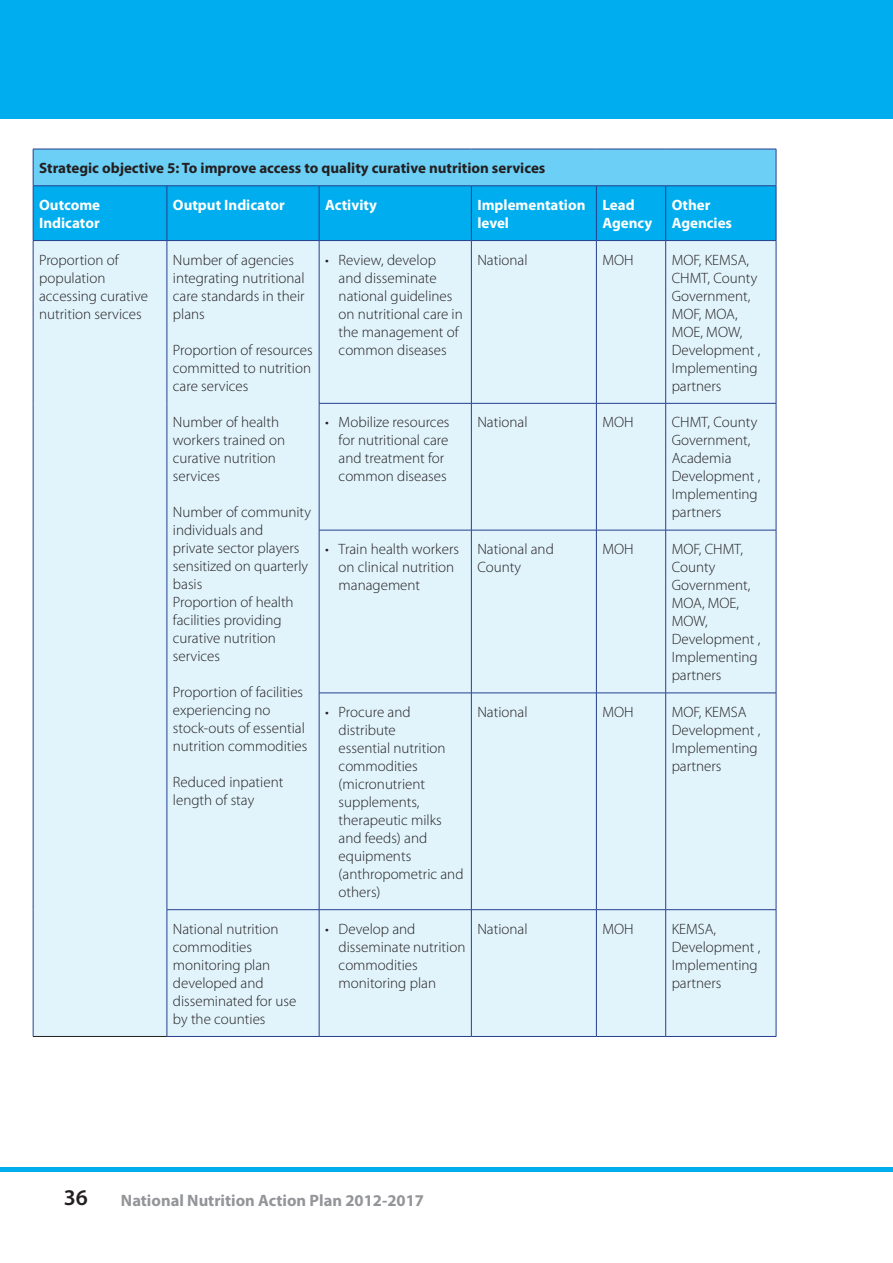
<style>
.page{position:relative;width:893px;height:1263px;background:#fff}
.page>*{position:absolute;margin:0;border:0;box-sizing:border-box;transform-origin:0 0}
.t1{font:600 22.5px "Myriad Pro";color:#231f20}
.t2{font:700 16.5px "Myriad Pro";color:#939598}
.t3{font:300 15px/18px "Myriad Pro";color:#231f20}
.t4{font:700 15px/18px "Myriad Pro";color:#fff}
.t5{font:700 15px "Myriad Pro";color:#231f20}
</style>
<div class="page">
<div style="left:0;top:0;width:893px;height:119px;background:#00aeef"></div>
<hr style="left:0;top:1168px;width:893px;height:4px;background:#00aeef">
<div style="left:33px;top:149px;width:743px;height:37px;background:#6bcff6"></div>
<div style="left:34px;top:187px;width:742px;height:53px;background:#00aeef"></div>
<div style="left:34px;top:241px;width:742px;height:795px;background:#e1f4fc"></div>
<hr style="left:33px;top:149px;width:134px;height:1px;background:#253f8e">
<hr style="left:33px;top:149px;width:1px;height:37px;background:#253f8e">
<hr style="left:167px;top:149px;width:152px;height:1px;background:#253f8e">
<hr style="left:319px;top:149px;width:152px;height:1px;background:#253f8e">
<hr style="left:471px;top:149px;width:125px;height:1px;background:#253f8e">
<hr style="left:596px;top:149px;width:70px;height:1px;background:#253f8e">
<hr style="left:666px;top:149px;width:110px;height:1px;background:#253f8e">
<hr style="left:776px;top:149px;width:1px;height:37px;background:#253f8e">
<hr style="left:33px;top:186px;width:134px;height:1px;background:#253f8e">
<hr style="left:33px;top:186px;width:1px;height:54px;background:#253f8e">
<hr style="left:167px;top:186px;width:152px;height:1px;background:#253f8e">
<hr style="left:167px;top:186px;width:1px;height:54px;background:#253f8e">
<hr style="left:319px;top:186px;width:152px;height:1px;background:#253f8e">
<hr style="left:319px;top:186px;width:1px;height:54px;background:#253f8e">
<hr style="left:471px;top:186px;width:125px;height:1px;background:#253f8e">
<hr style="left:471px;top:186px;width:1px;height:54px;background:#253f8e">
<hr style="left:596px;top:186px;width:70px;height:1px;background:#253f8e">
<hr style="left:596px;top:186px;width:1px;height:54px;background:#253f8e">
<hr style="left:666px;top:186px;width:110px;height:1px;background:#253f8e">
<hr style="left:665px;top:186px;width:1px;height:54px;background:#253f8e">
<hr style="left:776px;top:186px;width:1px;height:54px;background:#253f8e">
<hr style="left:33px;top:240px;width:134px;height:1px;background:#253f8e">
<hr style="left:33px;top:241px;width:1px;height:162px;background:#253f8e">
<hr style="left:167px;top:240px;width:152px;height:1px;background:#253f8e">
<hr style="left:167px;top:241px;width:1px;height:162px;background:#253f8e">
<hr style="left:33px;top:403px;width:1px;height:127px;background:#253f8e">
<hr style="left:167px;top:403px;width:1px;height:127px;background:#253f8e">
<hr style="left:33px;top:530px;width:1px;height:163px;background:#253f8e">
<hr style="left:167px;top:530px;width:1px;height:163px;background:#253f8e">
<hr style="left:33px;top:693px;width:1px;height:217px;background:#253f8e">
<hr style="left:167px;top:693px;width:1px;height:216px;background:#253f8e">
<hr style="left:33px;top:910px;width:1px;height:126px;background:#253f8e">
<hr style="left:167px;top:909px;width:152px;height:1px;background:#253f8e">
<hr style="left:167px;top:910px;width:1px;height:126px;background:#253f8e">
<hr style="left:167px;top:1036px;width:152px;height:1px;background:#253f8e">
<hr style="left:33px;top:1036px;width:134px;height:1px;background:#231f20">
<hr style="left:319px;top:240px;width:152px;height:1px;background:#253f8e">
<hr style="left:319px;top:241px;width:1px;height:162px;background:#253f8e">
<hr style="left:471px;top:240px;width:125px;height:1px;background:#253f8e">
<hr style="left:471px;top:241px;width:1px;height:162px;background:#253f8e">
<hr style="left:596px;top:240px;width:70px;height:1px;background:#253f8e">
<hr style="left:596px;top:241px;width:1px;height:162px;background:#253f8e">
<hr style="left:666px;top:240px;width:110px;height:1px;background:#253f8e">
<hr style="left:665px;top:241px;width:1px;height:162px;background:#253f8e">
<hr style="left:776px;top:241px;width:1px;height:162px;background:#253f8e">
<hr style="left:319px;top:403px;width:152px;height:1px;background:#253f8e">
<hr style="left:319px;top:403px;width:1px;height:127px;background:#253f8e">
<hr style="left:471px;top:403px;width:125px;height:1px;background:#253f8e">
<hr style="left:471px;top:403px;width:1px;height:127px;background:#253f8e">
<hr style="left:596px;top:403px;width:70px;height:1px;background:#253f8e">
<hr style="left:596px;top:403px;width:1px;height:127px;background:#253f8e">
<hr style="left:666px;top:403px;width:110px;height:1px;background:#253f8e">
<hr style="left:665px;top:403px;width:1px;height:127px;background:#253f8e">
<hr style="left:776px;top:403px;width:1px;height:127px;background:#253f8e">
<hr style="left:319px;top:530px;width:152px;height:1px;background:#253f8e">
<hr style="left:319px;top:530px;width:1px;height:163px;background:#253f8e">
<hr style="left:471px;top:530px;width:125px;height:1px;background:#253f8e">
<hr style="left:471px;top:530px;width:1px;height:163px;background:#253f8e">
<hr style="left:596px;top:530px;width:70px;height:1px;background:#253f8e">
<hr style="left:596px;top:530px;width:1px;height:163px;background:#253f8e">
<hr style="left:666px;top:530px;width:110px;height:1px;background:#253f8e">
<hr style="left:665px;top:530px;width:1px;height:163px;background:#253f8e">
<hr style="left:776px;top:530px;width:1px;height:163px;background:#253f8e">
<hr style="left:319px;top:693px;width:152px;height:1px;background:#253f8e">
<hr style="left:319px;top:693px;width:1px;height:216px;background:#253f8e">
<hr style="left:471px;top:693px;width:125px;height:1px;background:#253f8e">
<hr style="left:471px;top:693px;width:1px;height:216px;background:#253f8e">
<hr style="left:596px;top:693px;width:70px;height:1px;background:#253f8e">
<hr style="left:596px;top:693px;width:1px;height:216px;background:#253f8e">
<hr style="left:666px;top:693px;width:110px;height:1px;background:#253f8e">
<hr style="left:665px;top:693px;width:1px;height:216px;background:#253f8e">
<hr style="left:776px;top:693px;width:1px;height:216px;background:#253f8e">
<hr style="left:319px;top:909px;width:152px;height:1px;background:#253f8e">
<hr style="left:319px;top:910px;width:1px;height:126px;background:#253f8e">
<hr style="left:471px;top:909px;width:125px;height:1px;background:#253f8e">
<hr style="left:471px;top:910px;width:1px;height:126px;background:#253f8e">
<hr style="left:596px;top:909px;width:70px;height:1px;background:#253f8e">
<hr style="left:596px;top:910px;width:1px;height:126px;background:#253f8e">
<hr style="left:666px;top:909px;width:110px;height:1px;background:#253f8e">
<hr style="left:665px;top:910px;width:1px;height:126px;background:#253f8e">
<hr style="left:776px;top:910px;width:1px;height:126px;background:#253f8e">
<hr style="left:319px;top:1036px;width:152px;height:1px;background:#253f8e">
<hr style="left:471px;top:1036px;width:125px;height:1px;background:#253f8e">
<hr style="left:596px;top:1036px;width:70px;height:1px;background:#253f8e">
<hr style="left:666px;top:1036px;width:110px;height:1px;background:#253f8e">
<p class="t5" style="left:39px;top:158px;width:508px">Strategic objective 5: To improve access to quality curative nutrition services</p>
<p class="t4" style="left:39px;top:195px;width:63px">Outcome<br>Indicator</p>
<p class="t4" style="left:173px;top:195px;width:113px">Output Indicator</p>
<p class="t4" style="left:325px;top:195px;width:53px">Activity</p>
<p class="t4" style="left:477px;top:195px;width:110px">Implementation level</p>
<p class="t4" style="left:602px;top:195px;width:51px">Lead<br>Agency</p>
<p class="t4" style="left:672px;top:195px;width:62px">Other<br>Agencies</p>
<p class="t3" style="left:39px;top:250px;width:110px">Proportion of population accessing curative nutrition services</p>
<p class="t3" style="left:173px;top:250px;width:133px">Number of agencies integrating nutritional care standards in their plans</p>
<p class="t3" style="left:173px;top:340px;width:141px;text-align:justify">Proportion of resources committed to nutrition care services</p>
<p class="t3" style="left:173px;top:412px;width:114px">Number of health workers trained on curative nutrition services</p>
<p class="t3" style="left:173px;top:502px;width:140px">Number of community individuals and<br>private sector players sensitized on quarterly basis<br>Proportion of health facilities providing curative nutrition services</p>
<p class="t3" style="left:173px;top:682px;width:136px">Proportion of facilities experiencing no stock-outs of essential nutrition commodities</p>
<p class="t3" style="left:173px;top:772px;width:112px">Reduced inpatient length of stay</p>
<p class="t3" style="left:339px;top:250px;width:126px;text-indent:-14px">• Review, develop<br>and disseminate national guidelines on nutritional care in the management of common diseases</p>
<p class="t3" style="left:477px;top:250px;width:52px">National</p>
<p class="t3" style="left:602px;top:250px;width:33px">MOH</p>
<p class="t3" style="left:672px;top:250px;width:90px">MOF, KEMSA,<br>CHMT, County<br>Government,<br>MOF, MOA,<br>MOE, MOW,<br>Development ,<br>Implementing partners</p>
<p class="t3" style="left:339px;top:413px;width:112px;text-indent:-14px">• Mobilize resources for nutritional care and treatment for common diseases</p>
<p class="t3" style="left:477px;top:413px;width:52px">National</p>
<p class="t3" style="left:602px;top:413px;width:33px">MOH</p>
<p class="t3" style="left:672px;top:413px;width:90px">CHMT, County<br>Government,<br>Academia<br>Development ,<br>Implementing partners</p>
<p class="t3" style="left:339px;top:540px;width:122px;text-indent:-14px">• Train health workers on clinical nutrition management</p>
<p class="t3" style="left:477px;top:540px;width:78px">National and<br>County</p>
<p class="t3" style="left:602px;top:540px;width:33px">MOH</p>
<p class="t3" style="left:672px;top:540px;width:90px">MOF, CHMT,<br>County<br>Government,<br>MOA, MOE,<br>MOW,<br>Development ,<br>Implementing partners</p>
<p class="t3" style="left:339px;top:703px;width:126px;text-indent:-14px">• Procure and distribute<br>essential nutrition commodities (micronutrient supplements, therapeutic milks and feeds) and equipments (anthropometric and others)</p>
<p class="t3" style="left:477px;top:703px;width:52px">National</p>
<p class="t3" style="left:602px;top:703px;width:33px">MOH</p>
<p class="t3" style="left:672px;top:703px;width:90px">MOF, KEMSA<br>Development ,<br>Implementing partners</p>
<p class="t3" style="left:173px;top:919px;width:125px">National nutrition commodities monitoring plan developed and disseminated for use by the counties</p>
<p class="t3" style="left:339px;top:919px;width:128px;text-indent:-14px">• Develop and disseminate nutrition commodities monitoring plan</p>
<p class="t3" style="left:477px;top:919px;width:52px">National</p>
<p class="t3" style="left:602px;top:919px;width:33px">MOH</p>
<p class="t3" style="left:672px;top:919px;width:90px">KEMSA,<br>Development ,<br>Implementing partners</p>
<h1 class="t1" style="left:64px;top:1183px;width:26px">36</h1>
<p class="t2" style="left:121px;top:1190px;width:305px">National Nutrition Action Plan 2012-2017</p>
</div>
